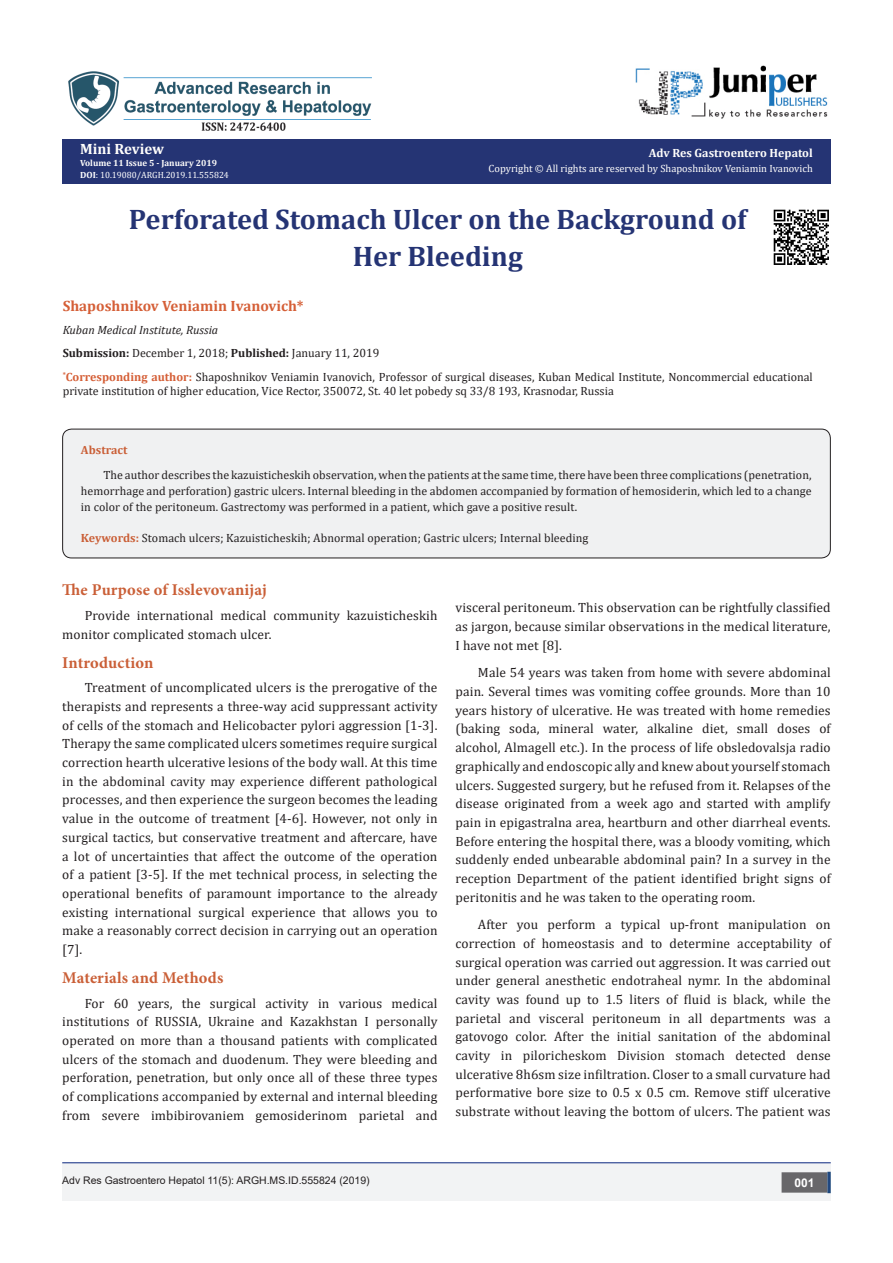
<style>
.page{position:relative;width:893px;height:1263px;background:#fff}
.page>*{position:absolute;margin:0;border:0;box-sizing:border-box;transform-origin:0 0}
.t1{font:700 28.35px/37.3px "Cambria";color:#253474;text-align:center}
.List_Paragraph{font:700 16.5px "Minion Pro";letter-spacing:.01em;color:#ca5f37}
.t2{font:700 15px "Cambria";color:#d55f37}
.t3{font:700 15px "Cambria";color:#fffefc}
.List_Paragraph-2{font:13.5px/18.8px "Cambria";letter-spacing:.01em;color:#231f20;text-align:justify}
.t4{font:12px/15.8px "Cambria";color:#231f20}
.t5{font:italic 12px "Cambria";color:#231f20}
.t6{font:700 12px "Cambria";color:#fffefc}
.t7{font:700 12px "Cambria";letter-spacing:.005em;color:#ca5f37}
.t8{font:700 12px "Arial";color:#fff}
.t9{font:10.5px "Cambria";color:#fffefc}
.t10{font:10.5px "Arial";color:#231f20}
.t11{font:9px "Cambria";color:#fff}
.t12{font:700 9px "Cambria";color:#fffefc}
.s1{font-weight:700}
.s2{font-weight:700;color:#d55f37}
.s3{font-weight:700;color:#ca5f37}
</style>
<div class="page">
<div style="left:62px;top:139px;width:769px;height:45px;background:#253474"></div>
<img style="left:68px;top:71px;width:304px;height:60px">
<img style="left:635px;top:65px;width:193px;height:54px">
<div style="left:62px;top:1162px;width:769px;height:39px;background:#f2f3f4"></div>
<div style="left:782px;top:1173px;width:45px;height:19px;background:#68676a"></div>
<div style="left:782px;top:1172px;width:45px;height:20px;border:2px solid #68676a"></div>
<svg style="left:827px;top:1172px;width:4px;height:21px"></svg>
<hr style="left:62px;top:1162px;width:769px;height:1px;background:#253f8e">
<div style="left:63px;top:429px;width:767px;height:129px;background:#f0f1f2;border-radius:9px"></div>
<div style="left:62px;top:429px;width:769px;height:129px;border:1px solid #231f20;border-radius:9px"></div>
<img style="left:773px;top:209px;width:56px;height:56px">
<p class="t3" style="left:80px;top:138px;width:85px">Mini Review</p>
<p class="t12" style="left:80px;top:156px;width:138px">Volume 11 Issue 5 - January 2019</p>
<p class="t11" style="left:80px;top:170px;width:150px"><span class="s1">DOI</span>: 10.19080/ARGH.2019.11.555824</p>
<p class="t6" style="left:649px;top:144px;width:165px">Adv Res Gastroentero Hepatol</p>
<p class="t9" style="left:489px;top:163px;width:326px">Copyright © All rights are reserved by Shaposhnikov Veniamin Ivanovich</p>
<p class="t1" style="left:129px;top:200px;width:619px">Perforated Stomach Ulcer on the Background of<br>Her Bleeding</p>
<p class="t2" style="left:63px;top:295px;width:242px">Shaposhnikov Veniamin Ivanovich*</p>
<p class="t5" style="left:63px;top:321px;width:157px">Kuban Medical Institute, Russia</p>
<p class="t4" style="left:63px;top:345px;width:318px"><span class="s1">Submission:</span> December 1, 2018; <span class="s1">Published:</span> January 11, 2019</p>
<p class="t4" style="left:63px;top:369px;width:752px;line-height:14.4px"><sup>*</sup><span class="s2">Corresponding author:</span> Shaposhnikov Veniamin Ivanovich, Professor of surgical diseases, Kuban Medical Institute, Noncommercial educational private institution of higher education, Vice Rector, 350072, St. 40 let pobedy sq 33/8 193, Krasnodar, Russia</p>
<p class="t7" style="left:81px;top:442px;width:48px">Abstract</p>
<p class="t4" style="left:81px;top:467px;width:732px;text-align:justify;text-indent:22px">The author describes the kazuisticheskih observation, when the patients at the same time, there have been three complications (penetration, hemorrhage and perforation) gastric ulcers. Internal bleeding in the abdomen accompanied by formation of hemosiderin, which led to a change in color of the peritoneum. Gastrectomy was performed in a patient, which gave a positive result.</p>
<p class="t4" style="left:81px;top:530px;width:509px"><span class="s3">Keywords:</span> Stomach ulcers; Kazuisticheskih; Abnormal operation; Gastric ulcers; Internal bleeding</p>
<p class="List_Paragraph" style="left:62px;top:578px;width:206px">The Purpose of Isslevovanijaj</p>
<p class="List_Paragraph-2" style="left:62px;top:606px;width:377px;text-indent:22px">Provide international medical community kazuisticheskih monitor complicated stomach ulcer.</p>
<p class="List_Paragraph" style="left:62px;top:651px;width:93px">Introduction</p>
<p class="List_Paragraph-2" style="left:62px;top:678px;width:377px;text-indent:22px">Treatment of uncomplicated ulcers is the prerogative of the therapists and represents a three-way acid suppressant activity of cells of the stomach and Helicobacter pylori aggression [1-3].<br>Therapy the same complicated ulcers sometimes require surgical correction hearth ulcerative lesions of the body wall. At this time in the abdominal cavity may experience different pathological processes, and then experience the surgeon becomes the leading value in the outcome of treatment [4-6]. However, not only in surgical tactics, but conservative treatment and aftercare, have a lot of uncertainties that affect the outcome of the operation of a patient [3-5]. If the met technical process, in selecting the operational benefits of paramount importance to the already existing international surgical experience that allows you to make a reasonably correct decision in carrying out an operation [7].</p>
<p class="List_Paragraph" style="left:62px;top:966px;width:163px">Materials and Methods</p>
<p class="List_Paragraph-2" style="left:62px;top:994px;width:377px;text-indent:22px">For 60 years, the surgical activity in various medical institutions of RUSSIA, Ukraine and Kazakhstan I personally operated on more than a thousand patients with complicated ulcers of the stomach and duodenum. They were bleeding and perforation, penetration, but only once all of these three types of complications accompanied by external and internal bleeding from severe imbibirovaniem gemosiderinom parietal and</p>
<p class="List_Paragraph-2" style="left:455px;top:598px;width:377px">visceral peritoneum. This observation can be rightfully classified as jargon, because similar observations in the medical literature, I have not met [8].</p>
<p class="List_Paragraph-2" style="left:455px;top:663px;width:377px;text-indent:22px">Male 54 years was taken from home with severe abdominal pain. Several times was vomiting coffee grounds. More than 10 years history of ulcerative. He was treated with home remedies (baking soda, mineral water, alkaline diet, small doses of alcohol, Almagell etc.). In the process of life obsledovalsja radio graphically and endoscopic ally and knew about yourself stomach ulcers. Suggested surgery, but he refused from it. Relapses of the disease originated from a week ago and started with amplify pain in epigastralna area, heartburn and other diarrheal events.<br>Before entering the hospital there, was a bloody vomiting, which suddenly ended unbearable abdominal pain? In a survey in the reception Department of the patient identified bright signs of peritonitis and he was taken to the operating room.</p>
<p class="List_Paragraph-2" style="left:455px;top:915px;width:377px;text-indent:22px">After you perform a typical up-front manipulation on correction of homeostasis and to determine acceptability of surgical operation was carried out aggression. It was carried out under general anesthetic endotraheal nymr. In the abdominal cavity was found up to 1.5 liters of fluid is black, while the parietal and visceral peritoneum in all departments was a gatovogo color. After the initial sanitation of the abdominal cavity in piloricheskom Division stomach detected dense ulcerative 8h6sm size infiltration. Closer to a small curvature had performative bore size to 0.5 x 0.5 cm. Remove stiff ulcerative substrate without leaving the bottom of ulcers. The patient was</p>
<p class="t10" style="left:62px;top:1173px;width:309px">Adv Res Gastroentero Hepatol 11(5): ARGH.MS.ID.555824 (2019)</p>
<p class="t8" style="left:794px;top:1174px;width:22px">001</p>
</div>
